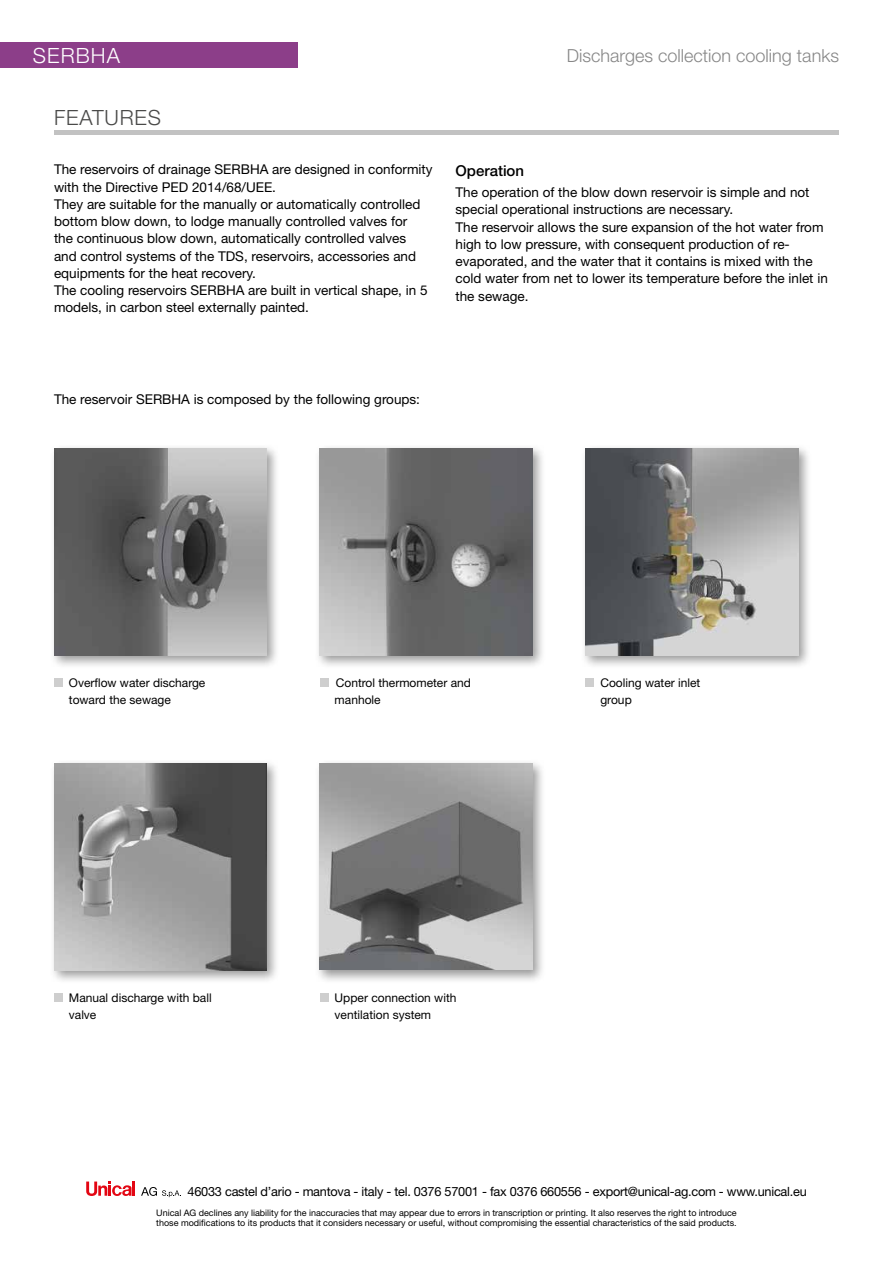
<style>
.page{position:relative;width:893px;height:1263px;background:#fff}
.page>*{position:absolute;margin:0;border:0;box-sizing:border-box;transform-origin:0 0}
.t1{font:300 21px "Helvetica Neue";letter-spacing:.04em;color:#4a4a49}
.t2{font:300 21px "Helvetica Neue";letter-spacing:.05em;color:#fff}
.t3{font:300 18px "Helvetica Neue";color:#878787}
.t4{font:500 15px "Helvetica Neue";color:#000}
.t5{font:13.5px/17.2px "Helvetica Neue";color:#000}
.t6{font:12.75px "Helvetica Neue";letter-spacing:-.02em;color:#000}
.t7{font:12px/16.5px "Helvetica Neue";color:#000}
.t8{font:9px/9.8px "Helvetica Neue";color:#000}
</style>
<div class="page">
<hr style="left:54px;top:131px;width:785px;height:4px;background:#c2c2c2">
<div style="left:0;top:42px;width:298px;height:26px;background:#8c3e89"></div>
<div style="left:54px;top:678px;width:9px;height:9px;background:#cecece"></div>
<div style="left:54px;top:993px;width:9px;height:9px;background:#cecece"></div>
<div style="left:320px;top:993px;width:8px;height:9px;background:#cecece"></div>
<div style="left:320px;top:678px;width:8px;height:9px;background:#cecece"></div>
<div style="left:585px;top:678px;width:9px;height:9px;background:#cecece"></div>
<div style="left:49px;top:444px;width:231px;height:224px;background:#000;opacity:.4"></div>
<img style="left:54px;top:448px;width:213px;height:207px">
<div style="left:49px;top:759px;width:231px;height:224px;background:#000;opacity:.4"></div>
<img style="left:54px;top:763px;width:213px;height:207px">
<div style="left:315px;top:759px;width:231px;height:224px;background:#000;opacity:.4"></div>
<img style="left:320px;top:763px;width:212px;height:206px">
<div style="left:315px;top:444px;width:231px;height:224px;background:#000;opacity:.4"></div>
<img style="left:320px;top:448px;width:212px;height:207px">
<div style="left:581px;top:444px;width:230px;height:224px;background:#000;opacity:.4"></div>
<img style="left:585px;top:448px;width:213px;height:207px">
<svg style="left:141px;top:1187px;width:40px;height:10px"></svg>
<svg style="left:86px;top:1181px;width:49px;height:15px"></svg>
<h1 class="t2" style="left:33px;top:43px;width:88px">SERBHA</h1>
<h2 class="t3" style="left:567px;top:45px;width:274px">Discharges collection cooling tanks</h2>
<h1 class="t1" style="left:54px;top:105px;width:109px">FEATURES</h1>
<p class="t5" style="left:54px;top:161px;width:380px">The reservoirs of drainage SERBHA are designed in conformity with the Directive PED 2014/68/UEE.<br>They are suitable for the manually or automatically controlled bottom blow down, to lodge manually controlled valves for<br>the continuous blow down, automatically controlled valves<br>and control systems of the TDS, reservoirs, accessories and equipments for the heat recovery.<br>The cooling reservoirs SERBHA are built in vertical shape, in 5 models, in carbon steel externally painted.</p>
<p class="t4" style="left:455px;top:161px;width:70px">Operation</p>
<p class="t5" style="left:455px;top:183px;width:374px">The operation of the blow down reservoir is simple and not special operational instructions are necessary.<br>The reservoir allows the sure expansion of the hot water from high to low pressure, with consequent production of re&shy;evaporated, and the water that it contains is mixed with the cold water from net to lower its temperature before the inlet in the sewage.</p>
<p class="t5" style="left:54px;top:390px;width:368px">The reservoir SERBHA is composed by the following groups:</p>
<p class="t7" style="left:69px;top:674px;width:138px">Overflow water discharge toward the sewage</p>
<p class="t7" style="left:335px;top:674px;width:138px">Control thermometer and manhole</p>
<p class="t7" style="left:600px;top:674px;width:101px">Cooling water inlet group</p>
<p class="t7" style="left:69px;top:989px;width:144px">Manual discharge with ball valve</p>
<p class="t7" style="left:335px;top:989px;width:123px">Upper connection with ventilation system</p>
<p class="t6" style="left:188px;top:1184px;width:621px">46033 castel d’ario - mantova - italy - tel. 0376 57001 - fax 0376 660556 - export@unical-ag.com - www.unical.eu</p>
<p class="t8" style="left:156px;top:1208px;width:582px">Unical AG declines any liability for the inaccuracies that may appear due to errors in transcription or printing. It also reserves the right to introduce those modifications to its products that it considers necessary or useful, without compromising the essential characteristics of the said products.</p>
</div>
